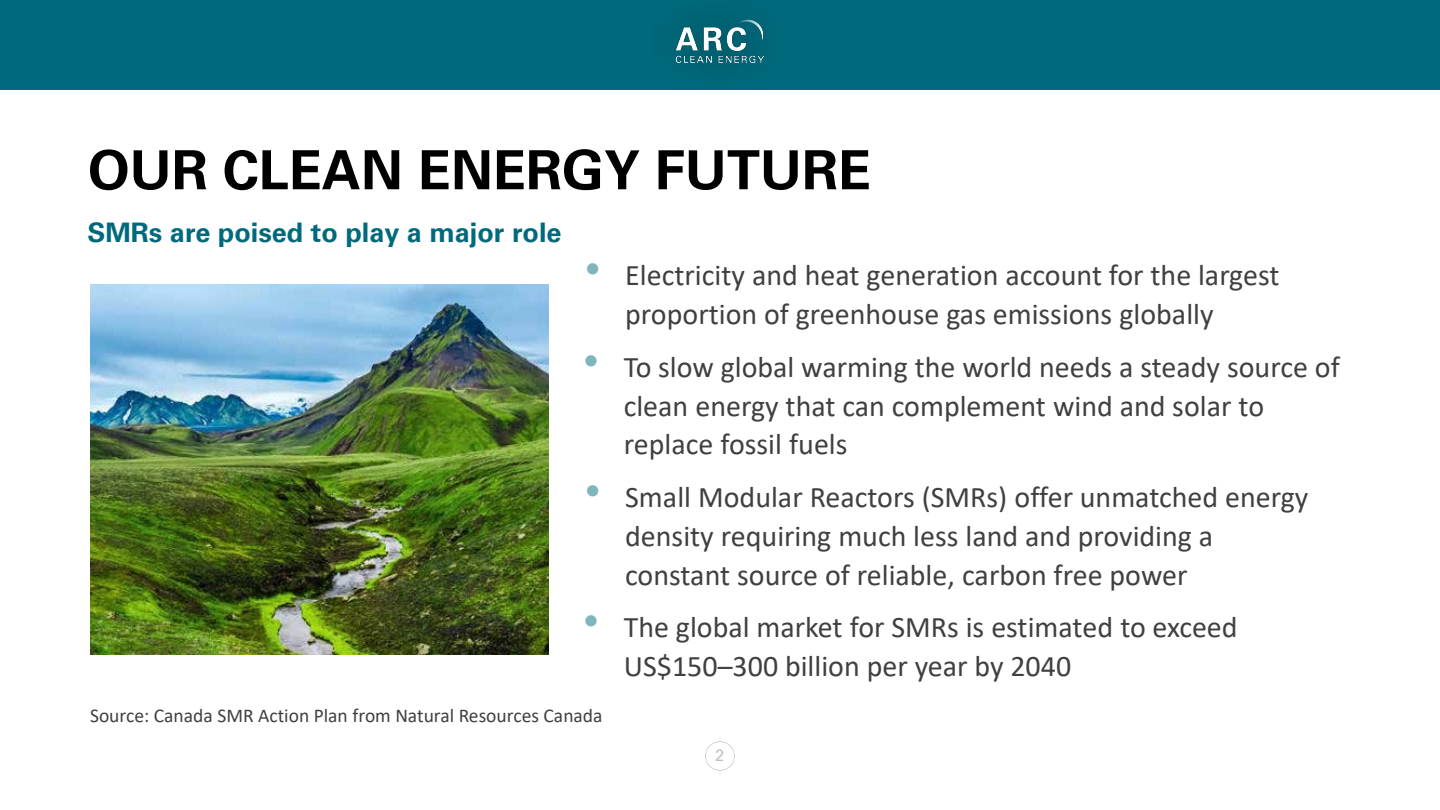
<style>
.page{position:relative;width:1440px;height:810px;background:#fff}
.page>*{position:absolute;margin:0;border:0;box-sizing:border-box;transform-origin:0 0}
.t1{font:700 54px "Univers";color:#000}
.t2{font:30px/38.8px "Calibri";color:#404040}
.t3{font:700 27px "Univers";color:#006a7c}
.t4{font:19.5px "Calibri";color:#404040}
.t5{font:16.5px "Univers";color:#bfbfbf}
.s1{font-family:"Arial";font-size:45px;color:#7fb5bd}
</style>
<div class="page">
<img style="left:706px;top:742px;width:28px;height:28px">
<div style="left:0;top:0;width:1440px;height:90px;background:#006a7c"></div>
<img style="left:675px;top:19px;width:89px;height:44px">
<img style="left:90px;top:285px;width:459px;height:369px">
<p class="t1" style="left:88px;top:138px;width:785px">OUR CLEAN ENERGY FUTURE</p>
<p class="t3" style="left:87px;top:217px;width:476px">SMRs are poised to play a major role</p>
<p class="t2" style="left:625px;top:255px;width:656px;text-indent:-40px"><span class="s1">•</span> Electricity and heat generation account for the largest proportion of greenhouse gas emissions globally</p>
<p class="t2" style="left:624px;top:347px;width:718px;text-indent:-40px"><span class="s1">•</span> To slow global warming the world needs a steady source of clean energy that can complement wind and solar to replace fossil fuels</p>
<p class="t2" style="left:625px;top:477px;width:685px;text-indent:-40px"><span class="s1">•</span> Small Modular Reactors (SMRs) offer unmatched energy density requiring much less land and providing a constant source of reliable, carbon free power</p>
<p class="t2" style="left:624px;top:607px;width:615px;text-indent:-40px"><span class="s1">•</span> The global market for SMRs is estimated to exceed<br>US$150–300 billion per year by 2040</p>
<p class="t4" style="left:90px;top:702px;width:514px">Source: Canada SMR Action Plan from Natural Resources Canada</p>
<p class="t5" style="left:715px;top:745px;width:11px">2</p>
</div>
